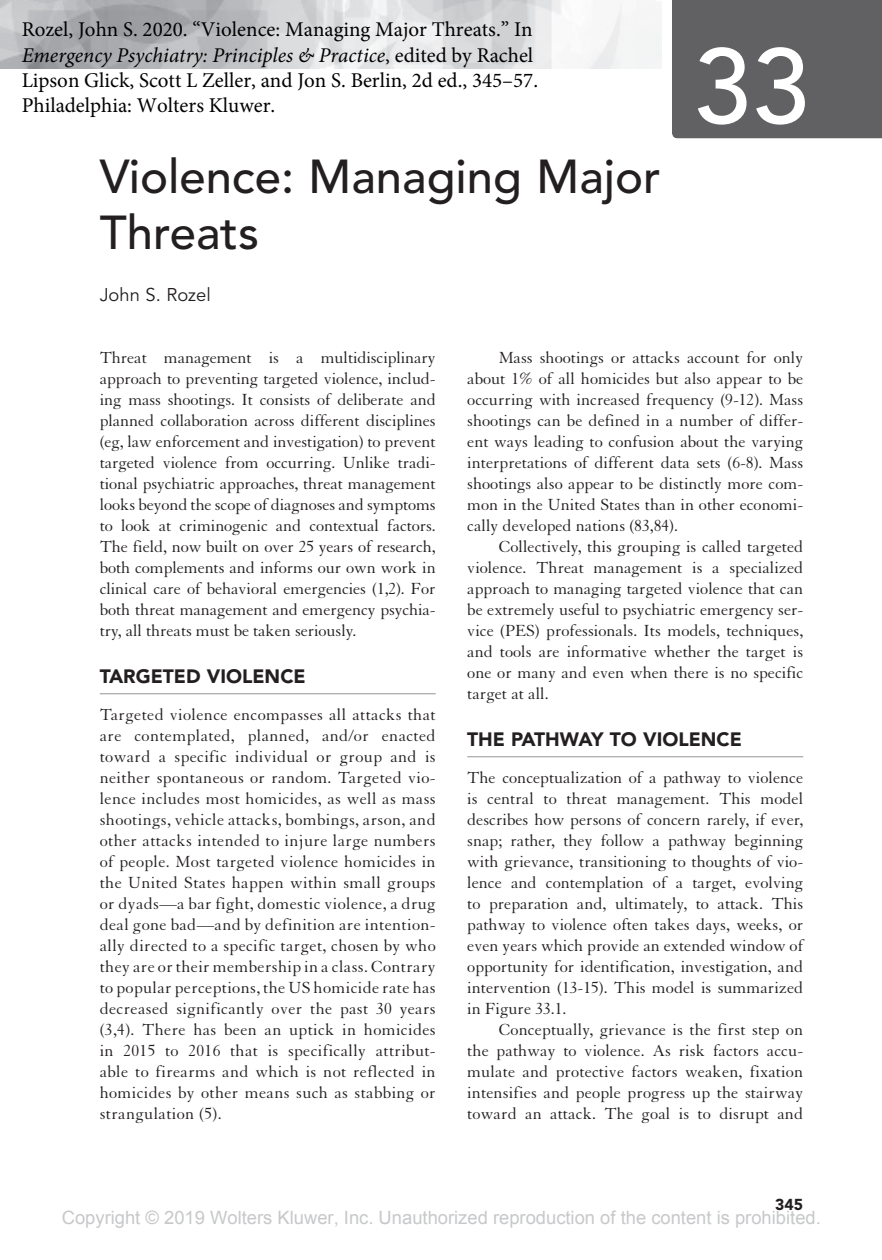
<style>
.page{position:relative;width:882px;height:1260px;background:#fff}
.page>*{position:absolute;margin:0;border:0;box-sizing:border-box;transform-origin:0 0}
.CN{font:500 105px "Avenir";color:#fff}
.CT{font:500 47.25px/56px "Avenir";color:#231f20}
.t1{font:21px/25.2px "Minion Pro";color:#000}
.t2{font:900 19.25px "Avenir";color:#231f20}
.t3{font:18.38px "Arial";color:#c7c8ca}
.CAU{font:18.38px "Avenir";color:#231f20}
.TXT-FLUSH{font:17.5px/21px "Granjon";letter-spacing:.01em;color:#231f20;text-align:justify}
.TXT{font:17.5px/21px "Granjon";color:#231f20;text-align:justify}
.F_TXT-FLUSH{font:17.5px/21px "Granjon";letter-spacing:-.005em;color:#231f20;text-align:justify}
.RHR-_CT{font:900 15.75px "Avenir";color:#231f20}
.s1{font-style:italic}
</style>
<div class="page">
<div style="left:672px;top:0;width:210px;height:138px;background:#616164"></div>
<img style="left:0;top:0;width:661px;height:68px">
<hr style="left:100px;top:693px;width:336px;height:1px;background:#939598">
<hr style="left:467px;top:756px;width:336px;height:1px;background:#939598">
<p class="t1" style="left:22px;top:17px;width:518px">Rozel, John S. 2020. “Violence: Managing Major Threats.” In <span class="s1">Emergency Psychiatry: Principles &amp; Practice</span>, edited by Rachel Lipson Glick, Scott L Zeller, and Jon S. Berlin, 2d ed., 345–57.<br>Philadelphia: Wolters Kluwer.</p>
<p class="CT" style="left:100px;top:149px;width:562px">Violence: Managing Major<br>Threats</p>
<p class="CAU" style="left:100px;top:284px;width:113px">John S. Rozel</p>
<p class="CN" style="left:693px;top:26px;width:118px">33</p>
<p class="F_TXT-FLUSH" style="left:100px;top:347px;width:338px">Threat management is a multidisciplinary approach to preventing targeted violence, includ&shy;ing mass shootings. It consists of deliberate and planned collaboration across different disciplines (eg, law enforcement and investigation) to prevent targeted violence from occurring. Unlike tradi&shy;tional psychiatric approaches, threat management looks beyond the scope of diagnoses and symptoms to look at criminogenic and contextual factors.<br>The field, now built on over 25 years of research, both complements and informs our own work in clinical care of behavioral emergencies (1,2). For both threat management and emergency psychia&shy;try, all threats must be taken seriously.</p>
<h1 class="t2" style="left:100px;top:665px;width:207px">TARGETED VIOLENCE</h1>
<p class="TXT-FLUSH" style="left:100px;top:704px;width:338px">Targeted violence encompasses all attacks that are contemplated, planned, and/or enacted toward a specific individual or group and is neither spontaneous or random. Targeted vio&shy;lence includes most homicides, as well as mass shootings, vehicle attacks, bombings, arson, and other attacks intended to injure large numbers of people. Most targeted violence homicides in the United States happen within small groups or dyads—a bar fight, domestic violence, a drug deal gone bad—and by definition are intention&shy;ally directed to a specific target, chosen by who they are or their membership in a class. Contrary to popular perceptions, the US homicide rate has decreased significantly over the past 30 years (3,4). There has been an uptick in homicides in 2015 to 2016 that is specifically attribut&shy;able to firearms and which is not reflected in homicides by other means such as stabbing or strangulation (5).</p>
<p class="TXT" style="left:467px;top:347px;width:338px;text-indent:32px">Mass shootings or attacks account for only about 1% of all homicides but also appear to be occurring with increased frequency (9-12). Mass shootings can be defined in a number of differ&shy;ent ways leading to confusion about the varying interpretations of different data sets (6-8). Mass shootings also appear to be distinctly more com&shy;mon in the United States than in other economi&shy;cally developed nations (83,84).</p>
<p class="TXT" style="left:467px;top:536px;width:338px;text-indent:32px">Collectively, this grouping is called targeted violence. Threat management is a specialized approach to managing targeted violence that can be extremely useful to psychiatric emergency ser&shy;vice (PES) professionals. Its models, techniques, and tools are informative whether the target is one or many and even when there is no specific target at all.</p>
<h1 class="t2" style="left:467px;top:728px;width:276px">THE PATHWAY TO VIOLENCE</h1>
<p class="TXT-FLUSH" style="left:467px;top:767px;width:338px">The conceptualization of a pathway to violence is central to threat management. This model describes how persons of concern rarely, if ever, snap; rather, they follow a pathway beginning with grievance, transitioning to thoughts of vio&shy;lence and contemplation of a target, evolving to preparation and, ultimately, to attack. This pathway to violence often takes days, weeks, or even years which provide an extended window of opportunity for identification, investigation, and intervention (13-15). This model is summarized in Figure 33.1.</p>
<p class="TXT" style="left:467px;top:1019px;width:338px;text-indent:32px">Conceptually, grievance is the first step on the pathway to violence. As risk factors accu&shy;mulate and protective factors weaken, fixation intensifies and people progress up the stairway toward an attack. The goal is to disrupt and</p>
<p class="RHR-_CT" style="left:775px;top:1195px;width:29px">345</p>
<p class="t3" style="left:62px;top:1206px;width:761px">Copyright © 2019 Wolters Kluwer, Inc. Unauthorized reproduction of the content is prohibited.</p>
</div>
